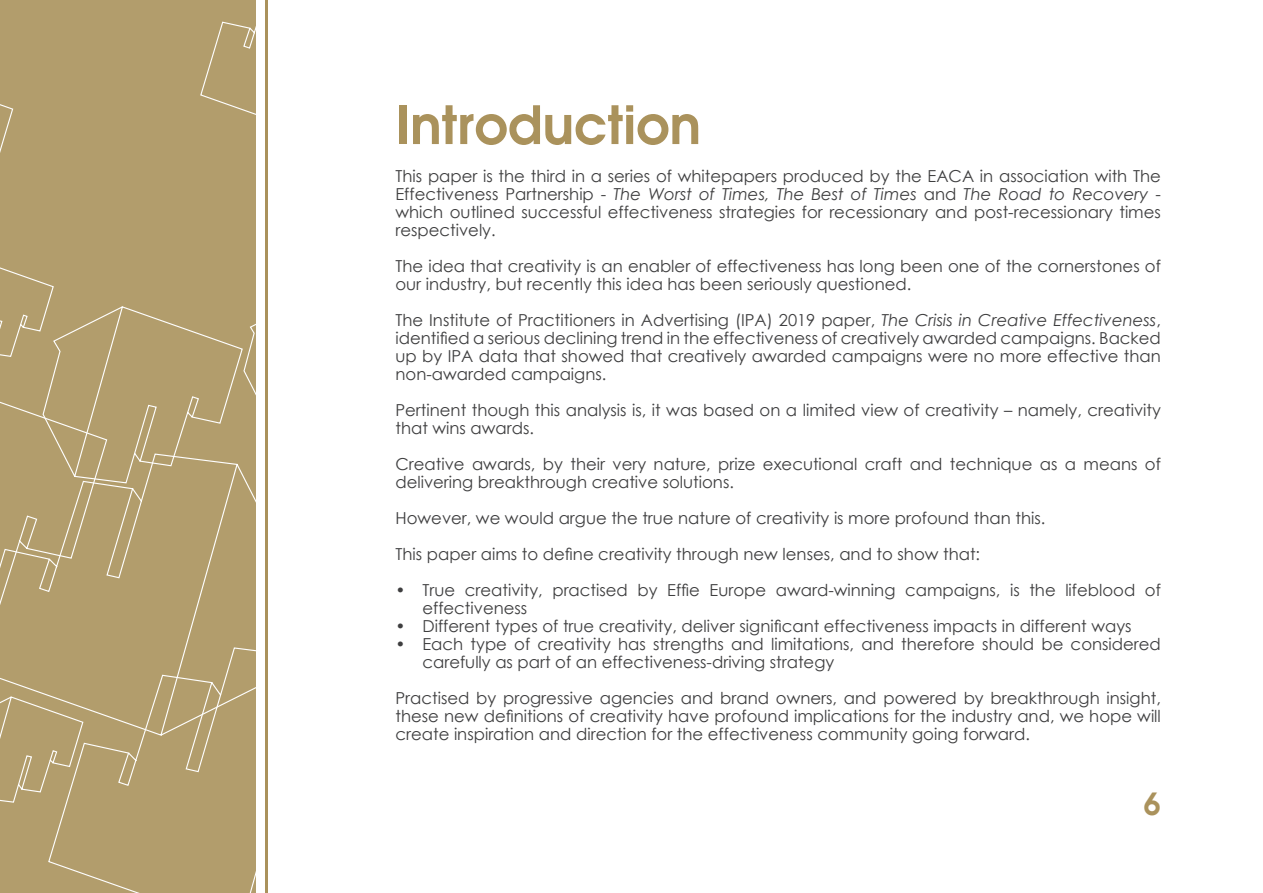
<style>
.page{position:relative;width:1263px;height:893px;background:#fff}
.page>*{position:absolute;margin:0;border:0;box-sizing:border-box;transform-origin:0 0}
.t1{font:600 52.5px "Avant Garde";color:#aa925c}
.t2{font:600 30px "Avant Garde";color:#aa925c}
.t3{font:16.5px/18px "Century Gothic";color:#3e3e3f}
.s1{font-style:italic}
</style>
<div class="page">
<div style="left:0;top:0;width:256px;height:893px;background:#b29d6c"></div>
<svg style="left:0;top:104px;width:14px;height:49px"></svg>
<svg style="left:200px;top:0;width:68px;height:138px"></svg>
<svg style="left:0;top:260px;width:268px;height:633px"></svg>
<hr style="left:265px;top:1px;width:2px;height:892px;background:#aa925c">
<h1 class="t1" style="left:395px;top:102px;width:307px">Introduction</h1>
<p class="t3" style="left:395px;top:167px;width:767px;text-align:justify">This paper is the third in a series of whitepapers produced by the EACA in association with The Effectiveness Partnership - <span class="s1">The Worst of Times, The Best of Times</span> and <span class="s1">The Road to Recovery</span> - which outlined successful effectiveness strategies for recessionary and post-recessionary times respectively.</p>
<p class="t3" style="left:395px;top:257px;width:767px">The idea that creativity is an enabler of effectiveness has long been one of the cornerstones of our industry, but recently this idea has been seriously questioned.</p>
<p class="t3" style="left:395px;top:311px;width:767px;text-align:justify">The Institute of Practitioners in Advertising (IPA) 2019 paper, <span class="s1">The Crisis in Creative Effectiveness</span>, identified a serious declining trend in the effectiveness of creatively awarded campaigns. Backed up by IPA data that showed that creatively awarded campaigns were no more effective than non-awarded campaigns.</p>
<p class="t3" style="left:395px;top:401px;width:767px">Pertinent though this analysis is, it was based on a limited view of creativity – namely, creativity that wins awards.</p>
<p class="t3" style="left:395px;top:455px;width:767px">Creative awards, by their very nature, prize executional craft and technique as a means of delivering breakthrough creative solutions.</p>
<p class="t3" style="left:395px;top:500px;width:651px;line-height:36px">However, we would argue the true nature of creativity is more profound than this.<br>This paper aims to define creativity through new lenses, and to show that:</p>
<p class="t3" style="left:422px;top:582px;width:740px;text-indent:-27px">• True creativity, practised by Effie Europe award-winning campaigns, is the lifeblood of effectiveness</p>
<p class="t3" style="left:395px;top:618px;width:738px">• Different types of true creativity, deliver significant effectiveness impacts in different ways</p>
<p class="t3" style="left:422px;top:636px;width:740px;text-indent:-27px">• Each type of creativity has strengths and limitations, and therefore should be considered carefully as part of an effectiveness-driving strategy</p>
<p class="t3" style="left:395px;top:689px;width:767px;text-align:justify">Practised by progressive agencies and brand owners, and powered by breakthrough insight, these new definitions of creativity have profound implications for the industry and, we hope will create inspiration and direction for the effectiveness community going forward.</p>
<h2 class="t2" style="left:1144px;top:791px;width:18px">6</h2>
</div>
